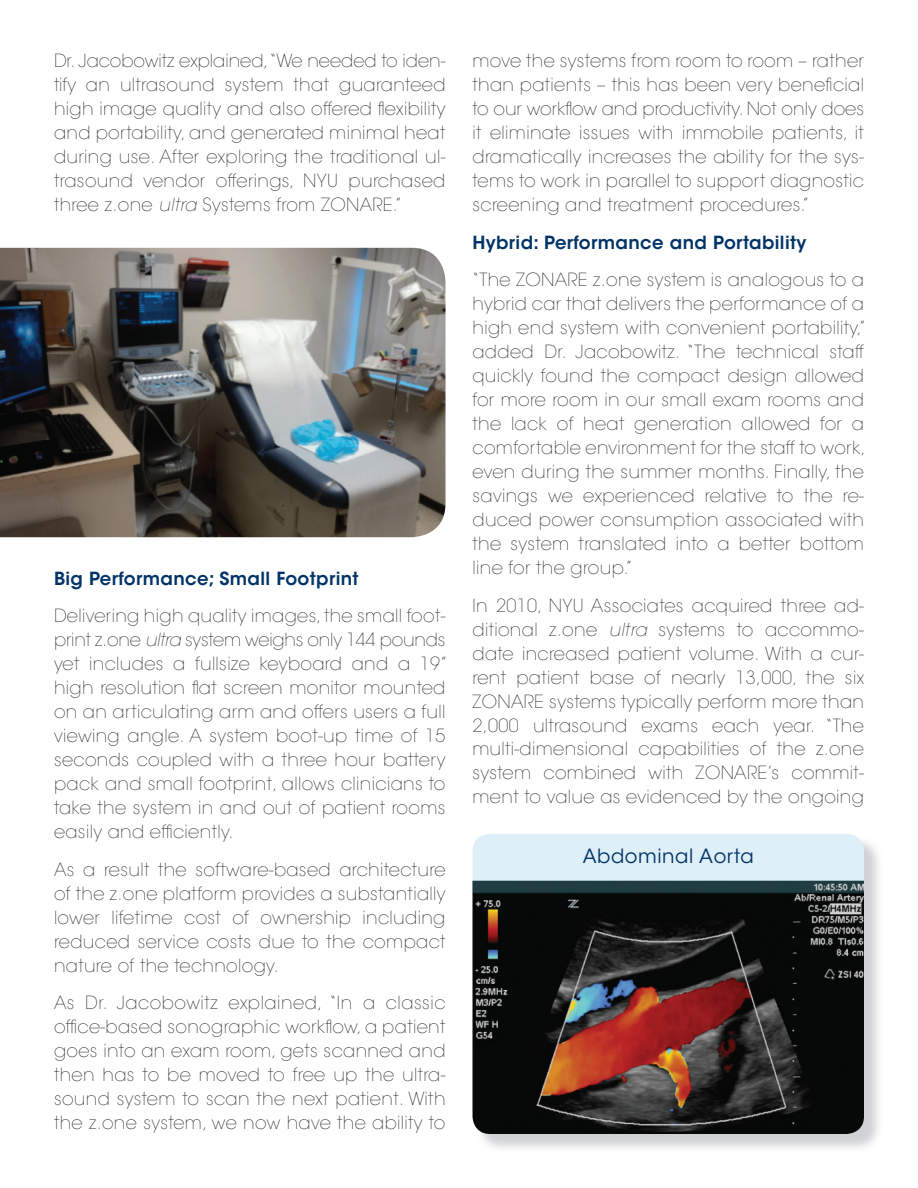
<style>
.page{position:relative;width:918px;height:1188px;background:#fff}
.page>*{position:absolute;margin:0;border:0;box-sizing:border-box;transform-origin:0 0}
.t1{font:19.5px "ITC Avant Garde Std";letter-spacing:.03em;color:#003367}
.t2{font:200 18px/24px "ITC Avant Garde Std";letter-spacing:.02em;color:#231f20;text-align:justify}
.t3{font:600 18px "ITC Avant Garde Std";letter-spacing:.02em;color:#003367}
.s1{font-style:italic}
</style>
<div class="page">
<div style="left:472px;top:834px;width:392px;height:300px;background:#dfeff8;border-radius:18px"></div>
<img style="left:472px;top:881px;width:392px;height:253px">
<img style="left:0;top:248px;width:446px;height:289px">
<p class="t2" style="left:54px;top:49px;width:393px">Dr. Jacobowitz explained, “We needed to iden&shy;tify an ultrasound system that guaranteed high image quality and also offered flexibility and portability, and generated minimal heat during use. After exploring the traditional ul&shy;trasound vendor offerings, NYU purchased three z.one <span class="s1">ultra</span> Systems from ZONARE.”</p>
<p class="t3" style="left:54px;top:567px;width:306px">Big Performance; Small Footprint</p>
<p class="t2" style="left:54px;top:604px;width:395px">Delivering high quality images, the small foot&shy;print z.one <span class="s1">ultra</span> system weighs only 144 pounds yet includes a fullsize keyboard and a 19” high resolution flat screen monitor mounted on an articulating arm and offers users a full viewing angle. A system boot-up time of 15 seconds coupled with a three hour battery pack and small footprint, allows clinicians to take the system in and out of patient rooms easily and efficiently.</p>
<p class="t2" style="left:54px;top:858px;width:393px">As a result the software-based architecture of the z.one platform provides a substantially lower lifetime cost of ownership including reduced service costs due to the compact nature of the technology.</p>
<p class="t2" style="left:54px;top:991px;width:393px">As Dr. Jacobowitz explained, “In a classic office-based sonographic workflow, a patient goes into an exam room, gets scanned and then has to be moved to free up the ultra&shy;sound system to scan the next patient. With the z.one system, we now have the ability to</p>
<p class="t2" style="left:472px;top:49px;width:393px">move the systems from room to room – rather than patients – this has been very beneficial to our workflow and productivity. Not only does it eliminate issues with immobile patients, it dramatically increases the ability for the sys&shy;tems to work in parallel to support diagnostic screening and treatment procedures.”</p>
<p class="t3" style="left:472px;top:231px;width:335px">Hybrid: Performance and Portability</p>
<p class="t2" style="left:472px;top:268px;width:395px">“The ZONARE z.one system is analogous to a hybrid car that delivers the performance of a high end system with convenient portability,” added Dr. Jacobowitz. “The technical staff quickly found the compact design allowed for more room in our small exam rooms and the lack of heat generation allowed for a comfortable environment for the staff to work, even during the summer months. Finally, the savings we experienced relative to the re&shy;duced power consumption associated with the system translated into a better bottom line for the group.”</p>
<p class="t2" style="left:472px;top:593px;width:393px">In 2010, NYU Associates acquired three ad&shy;ditional z.one <span class="s1">ultra</span> systems to accommo&shy;date increased patient volume. With a cur&shy;rent patient base of nearly 13,000, the six ZONARE systems typically perform more than 2,000 ultrasound exams each year. “The multi-dimensional capabilities of the z.one system combined with ZONARE’s commit&shy;ment to value as evidenced by the ongoing</p>
<p class="t1" style="left:583px;top:845px;width:173px">Abdominal Aorta</p>
</div>
